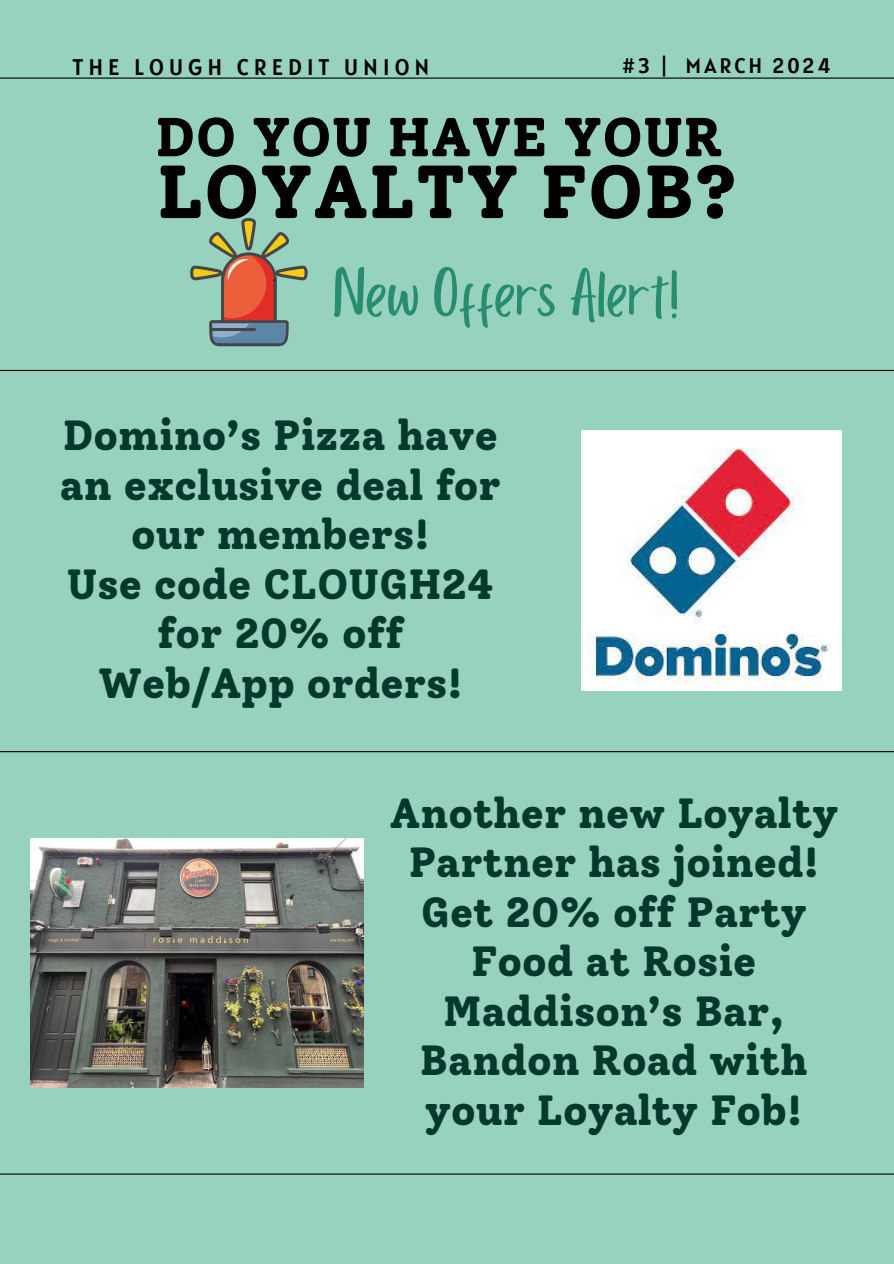
<style>
.page{position:relative;width:894px;height:1264px;background:#fff}
.page>*{position:absolute;margin:0;border:0;box-sizing:border-box;transform-origin:0 0}
.t1{font:800 75px "Solway";color:#000}
.t2{font:70.8px "Porcelain";color:#288c70}
.t3{font:800 54.75px "Solway";color:#000}
.t4{font:800 42px/49.5px "Solway";color:#01392a;text-align:center}
.t5{font:22.5px "Alatsi";letter-spacing:.225em;color:#000}
.t6{font:21px "Alatsi";letter-spacing:.145em;color:#000}
</style>
<div class="page">
<div style="left:0;top:0;width:893px;height:1263px;background:#97d2bf"></div>
<hr style="left:0;top:77px;width:893px;height:2px;background:#000">
<hr style="left:0;top:751px;width:893px;height:1px;background:#000">
<img style="left:581px;top:430px;width:260px;height:260px">
<img style="left:31px;top:838px;width:333px;height:249px">
<svg style="left:190px;top:218px;width:117px;height:128px"></svg>
<hr style="left:210px;top:328px;width:46px;height:3px;background:#444648;border-radius:2px">
<hr style="left:0;top:370px;width:893px;height:1px;background:#000">
<hr style="left:0;top:1173px;width:893px;height:1px;background:#000">
<p class="t5" style="left:72px;top:53px;width:358px">THE LOUGH CREDIT UNION</p>
<p class="t6" style="left:622px;top:52px;width:210px">#3 | MARCH 2024</p>
<h4 class="t3" style="left:155px;top:104px;width:569px">DO YOU HAVE YOUR</h4>
<p class="t1" style="left:157px;top:147px;width:582px">LOYALTY FOB?</p>
<p class="t2" style="left:333px;top:255px;width:347px">New Offers Alert!</p>
<h1 class="t4" style="left:60px;top:411px;width:442px">Domino’s Pizza have an exclusive deal for our members!<br>Use code CLOUGH24 for 20% off<br>Web/App orders!</h1>
<h2 class="t4" style="left:389px;top:788px;width:450px">Another new Loyalty<br>Partner has joined!<br>Get 20% off Party<br>Food at Rosie<br>Maddison’s Bar,<br>Bandon Road with your Loyalty Fob!</h2>
</div>
